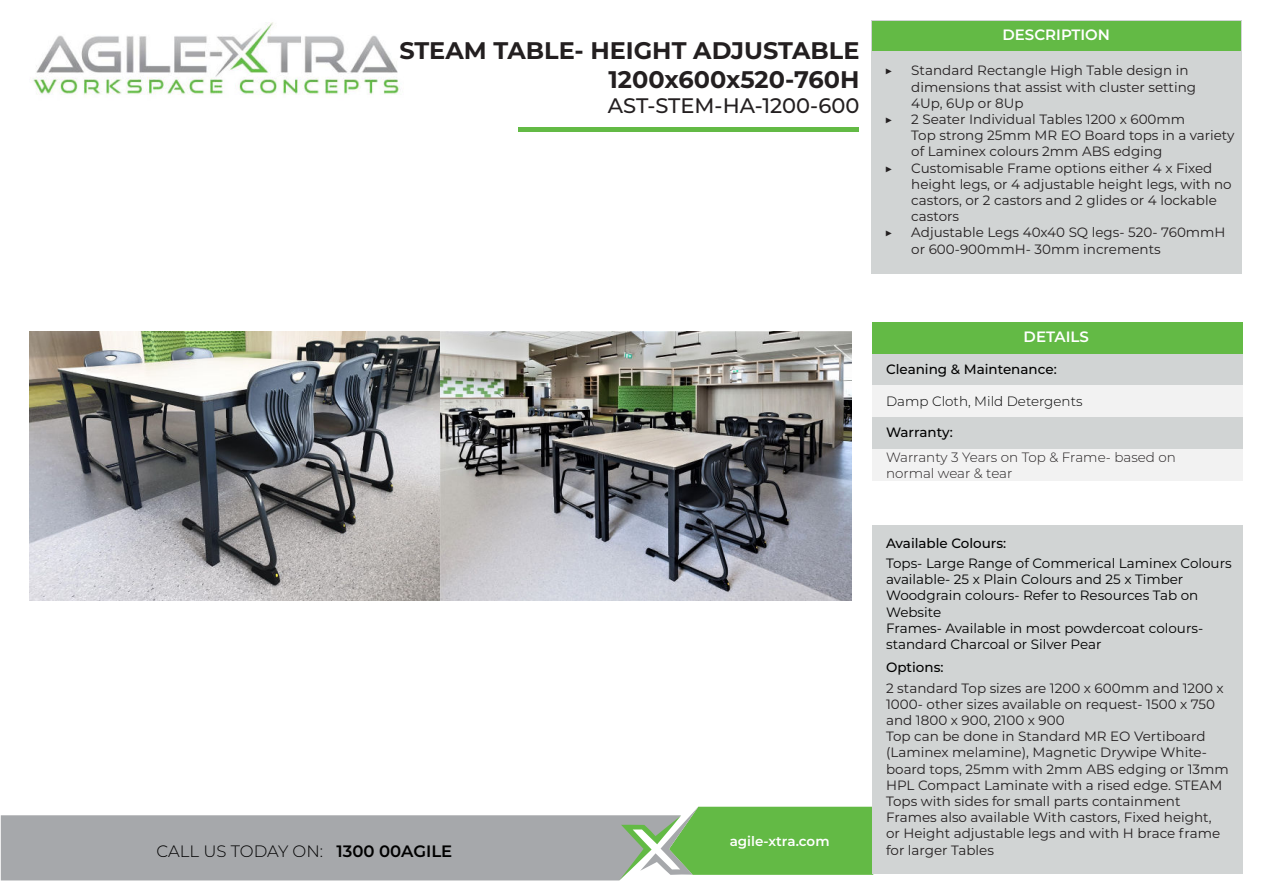
<style>
.page{position:relative;width:1263px;height:893px;background:#fff}
.page>*{position:absolute;margin:0;border:0;box-sizing:border-box;transform-origin:0 0}
.t1{font:700 24px/28.8px "Montserrat";color:#231f20;text-align:right}
.t2{font:500 21px "Montserrat";color:#231f20}
.t3{font:300 16.5px "Montserrat";color:#000}
.t4{font:600 15px "Montserrat";color:#fff}
.t5{font:13.5px/16.2px "Montserrat";color:#231f20}
.t6{font:13.5px/16.2px "Montserrat";color:#000}
.t7{font:500 13.5px "Montserrat";color:#000}
.t8{font:300 13.5px/16.2px "Montserrat";color:#231f20}
.t9{font:300 13.5px "Montserrat";color:#000}
.t10{font:600 13.5px "Montserrat";color:#fff}
.s1{font-weight:600}
</style>
<div class="page">
<img style="left:33px;top:22px;width:367px;height:73px">
<svg style="left:1px;top:807px;width:872px;height:73px;background:#a2b69f"></svg>
<div style="left:518px;top:127px;width:341px;height:5px;background:#63ba45"></div>
<div style="left:871px;top:20px;width:370px;height:253px;background:#d1d4d4"></div>
<div style="left:872px;top:354px;width:370px;height:32px;background:#d1d4d4"></div>
<div style="left:872px;top:417px;width:370px;height:32px;background:#d1d4d4"></div>
<div style="left:872px;top:525px;width:370px;height:349px;background:#d1d4d4"></div>
<div style="left:872px;top:386px;width:370px;height:31px;background:#f2f2f2"></div>
<div style="left:872px;top:449px;width:370px;height:31px;background:#f2f2f2"></div>
<div style="left:872px;top:21px;width:368px;height:29px;background:#63ba45"></div>
<div style="left:872px;top:323px;width:370px;height:31px;background:#63ba45"></div>
<img style="left:29px;top:332px;width:822px;height:268px">
<h1 class="t1" style="left:399px;top:37px;width:462px">STEAM TABLE- HEIGHT ADJUSTABLE<br>1200x600x520-760H</h1>
<h2 class="t2" style="left:608px;top:98px;width:253px">AST-STEM-HA-1200-600</h2>
<p class="t5" style="left:884px;top:64px;width:10px">▶</p>
<p class="t5" style="left:884px;top:112px;width:10px">▶</p>
<p class="t5" style="left:884px;top:161px;width:10px">▶</p>
<p class="t5" style="left:884px;top:226px;width:10px">▶</p>
<p class="t4" style="left:1002px;top:28px;width:109px">DESCRIPTION</p>
<p class="t5" style="left:911px;top:64px;width:325px">Standard Rectangle High Table design in dimensions that assist with cluster setting<br>4Up, 6Up or 8Up<br>2 Seater Individual Tables 1200 x 600mm<br>Top strong 25mm MR EO Board tops in a variety of Laminex colours 2mm ABS edging Customisable Frame options either 4 x Fixed height legs, or 4 adjustable height legs, with no castors, or 2 castors and 2 glides or 4 lockable castors<br>Adjustable Legs 40x40 SQ legs- 520- 760mmH or 600-900mmH- 30mm increments</p>
<p class="t3" style="left:157px;top:844px;width:297px">CALL US TODAY ON: <span class="s1">1300 00AGILE</span></p>
<p class="t10" style="left:730px;top:836px;width:101px">agile-xtra.com</p>
<p class="t4" style="left:1024px;top:331px;width:67px">DETAILS</p>
<p class="t7" style="left:886px;top:364px;width:172px">Cleaning &amp; Maintenance:</p>
<p class="t9" style="left:886px;top:396px;width:198px">Damp Cloth, Mild Detergents</p>
<p class="t7" style="left:886px;top:427px;width:68px">Warranty:</p>
<p class="t8" style="left:886px;top:450px;width:291px">Warranty 3 Years on Top &amp; Frame- based on normal wear &amp; tear</p>
<p class="t7" style="left:886px;top:538px;width:122px">Available Colours:</p>
<p class="t6" style="left:886px;top:556px;width:347px">Tops- Large Range of Commerical Laminex Colours available- 25 x Plain Colours and 25 x Timber Woodgrain colours- Refer to Resources Tab on Website<br>Frames- Available in most powdercoat colours&shy;standard Charcoal or Silver Pear</p>
<p class="t5" style="left:886px;top:681px;width:344px">2 standard Top sizes are 1200 x 600mm and 1200 x 1000- other sizes available on request- 1500 x 750 and 1800 x 900, 2100 x 900<br>Top can be done in Standard MR EO Vertiboard (Laminex melamine), Magnetic Drywipe White&shy;board tops, 25mm with 2mm ABS edging or 13mm HPL Compact Laminate with a rised edge. STEAM Tops with sides for small parts containment Frames also available With castors, Fixed height, or Height adjustable legs and with H brace frame for larger Tables</p>
<p class="t7" style="left:886px;top:661px;width:59px">Options:</p>
</div>
